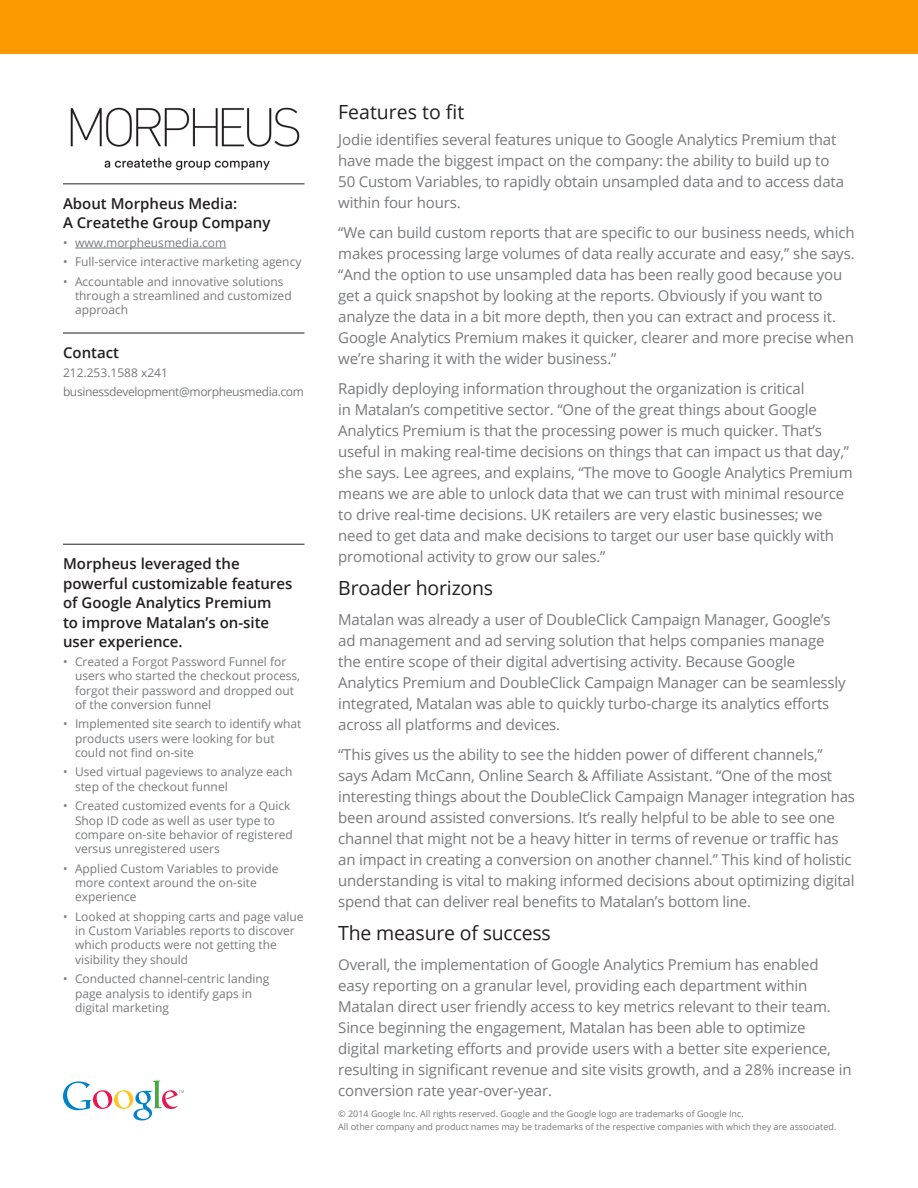
<style>
.page{position:relative;width:918px;height:1188px;background:#fff}
.page>*{position:absolute;margin:0;border:0;box-sizing:border-box;transform-origin:0 0}
.Body_Text{font:19.5px "Open Sans";letter-spacing:-.01em;color:#231f20}
.Subhead_1{font:19.5px "Open Sans";color:#231f20}
.Body_Text-2{font:15px/21px "Open Sans";letter-spacing:-.01em;color:#76787b}
.Sidebar_Subhead{font:600 15px/19.5px "Open Sans";color:#231f20}
.Sidebar_text{font:12px/14.4px "Open Sans";color:#76787b}
.Sidebar_text-2{font:12px "Open Sans";letter-spacing:-.03em;color:#76787b}
.End_Footer__Job_Numb{font:9px "Open Sans";color:#76787b}
</style>
<div class="page">
<svg style="left:63px;top:1081px;width:121px;height:39px"></svg>
<hr style="left:63px;top:184px;width:241px;height:1px;background:#231f20">
<hr style="left:75px;top:248px;width:151px;height:1px;background:#76787b">
<hr style="left:63px;top:333px;width:241px;height:1px;background:#231f20">
<div style="left:0;top:0;width:918px;height:54px;background:#fa9900"></div>
<hr style="left:63px;top:544px;width:241px;height:1px;background:#231f20">
<img style="left:70px;top:107px;width:230px;height:64px">
<p class="Sidebar_Subhead" style="left:63px;top:193px;width:209px">About Morpheus Media:<br>A Createthe Group Company</p>
<p class="Sidebar_text" style="left:63px;top:235px;width:165px">• www.morpheusmedia.com</p>
<p class="Sidebar_text" style="left:63px;top:254px;width:240px">• Full-service interactive marketing agency</p>
<p class="Sidebar_text" style="left:75px;top:274px;width:218px;text-indent:-12px">• Accountable and innovative solutions through a streamlined and customized approach</p>
<p class="Sidebar_Subhead" style="left:63px;top:343px;width:58px">Contact</p>
<p class="Sidebar_text" style="left:63px;top:365px;width:107px">212.253.1588 x241</p>
<p class="Sidebar_text-2" style="left:63px;top:383px;width:242px">businessdevelopment@morpheusmedia.com</p>
<p class="Sidebar_Subhead" style="left:63px;top:554px;width:231px">Morpheus leveraged the powerful customizable features of Google Analytics Premium<br>to improve Matalan’s on-site user experience.</p>
<p class="Sidebar_text" style="left:75px;top:654px;width:227px;text-indent:-12px">• Created a Forgot Password Funnel for users who started the checkout process, forgot their password and dropped out of the conversion funnel</p>
<p class="Sidebar_text" style="left:75px;top:717px;width:228px;text-indent:-12px">• Implemented site search to identify what products users were looking for but could not find on-site</p>
<p class="Sidebar_text" style="left:75px;top:765px;width:219px;text-indent:-12px">• Used virtual pageviews to analyze each step of the checkout funnel</p>
<p class="Sidebar_text" style="left:75px;top:798px;width:220px;text-indent:-12px">• Created customized events for a Quick Shop ID code as well as user type to compare on-site behavior of registered versus unregistered users</p>
<p class="Sidebar_text" style="left:75px;top:861px;width:205px;text-indent:-12px">• Applied Custom Variables to provide more context around the on-site experience</p>
<p class="Sidebar_text" style="left:75px;top:909px;width:230px;text-indent:-12px">• Looked at shopping carts and page value in Custom Variables reports to discover which products were not getting the visibility they should</p>
<p class="Sidebar_text" style="left:75px;top:971px;width:196px;text-indent:-12px">• Conducted channel-centric landing page analysis to identify gaps in digital marketing</p>
<p class="Subhead_1" style="left:338px;top:99px;width:128px">Features to fit</p>
<p class="Body_Text-2" style="left:338px;top:128px;width:507px">Jodie identifies several features unique to Google Analytics Premium that have made the biggest impact on the company: the ability to build up to 50 Custom Variables, to rapidly obtain unsampled data and to access data within four hours.</p>
<p class="Body_Text-2" style="left:338px;top:221px;width:518px">“We can build custom reports that are specific to our business needs, which makes processing large volumes of data really accurate and easy,” she says. “And the option to use unsampled data has been really good because you get a quick snapshot by looking at the reports. Obviously if you want to analyze the data in a bit more depth, then you can extract and process it.<br>Google Analytics Premium makes it quicker, clearer and more precise when we’re sharing it with the wider business.”</p>
<p class="Body_Text-2" style="left:338px;top:377px;width:516px">Rapidly deploying information throughout the organization is critical<br>in Matalan’s competitive sector. “One of the great things about Google Analytics Premium is that the processing power is much quicker. That’s useful in making real-time decisions on things that can impact us that day,” she says. Lee agrees, and explains, “The move to Google Analytics Premium means we are able to unlock data that we can trust with minimal resource to drive real-time decisions. UK retailers are very elastic businesses; we need to get data and make decisions to target our user base quickly with promotional activity to grow our sales.”</p>
<p class="Body_Text" style="left:338px;top:574px;width:157px">Broader horizons</p>
<p class="Body_Text-2" style="left:338px;top:608px;width:509px">Matalan was already a user of DoubleClick Campaign Manager, Google’s ad management and ad serving solution that helps companies manage the entire scope of their digital advertising activity. Because Google Analytics Premium and DoubleClick Campaign Manager can be seamlessly integrated, Matalan was able to quickly turbo-charge its analytics efforts across all platforms and devices.</p>
<p class="Body_Text-2" style="left:338px;top:743px;width:518px">“This gives us the ability to see the hidden power of different channels,” says Adam McCann, Online Search &amp; Affiliate Assistant. “One of the most interesting things about the DoubleClick Campaign Manager integration has been around assisted conversions. It’s really helpful to be able to see one channel that might not be a heavy hitter in terms of revenue or traffic has an impact in creating a conversion on another channel.” This kind of holistic understanding is vital to making informed decisions about optimizing digital spend that can deliver real benefits to Matalan’s bottom line.</p>
<p class="Body_Text" style="left:338px;top:919px;width:214px">The measure of success</p>
<p class="Body_Text-2" style="left:338px;top:953px;width:515px">Overall, the implementation of Google Analytics Premium has enabled easy reporting on a granular level, providing each department within Matalan direct user friendly access to key metrics relevant to their team.<br>Since beginning the engagement, Matalan has been able to optimize<br>digital marketing efforts and provide users with a better site experience, resulting in significant revenue and site visits growth, and a 28% increase in conversion rate year-over-year.</p>
<p class="End_Footer__Job_Numb" style="left:338px;top:1107px;width:407px">© 2014 Google Inc. All rights reserved. Google and the Google logo are trademarks of Google Inc.</p>
<p class="End_Footer__Job_Numb" style="left:338px;top:1121px;width:500px">All other company and product names may be trademarks of the respective companies with which they are associated.</p>
</div>
